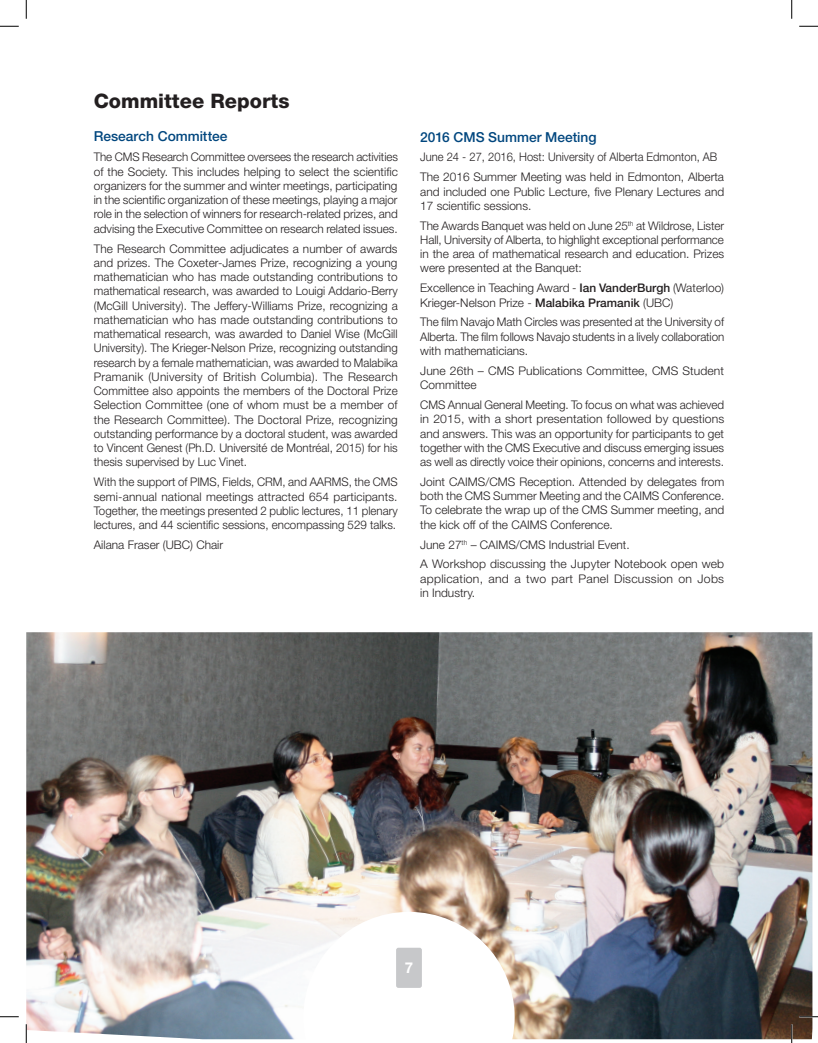
<style>
.page{position:relative;width:818px;height:1043px;background:#fff}
.page>*{position:absolute;margin:0;border:0;box-sizing:border-box;transform-origin:0 0}
.t1{font:800 20px "Helvetica Neue LT Std";color:#231f20}
.t2{font:700 15px "Helvetica Neue LT Std";color:#fff}
.t3{font:500 13.75px "Helvetica Neue LT Std";color:#00467e}
.t4{font:300 11.88px/14.2px "Helvetica Neue LT Std";color:#231f20;text-align:justify}
.t5{font:300 11.88px/19.9px "Helvetica Neue LT Std";color:#231f20;scale:.94 1}
.t6{font:300 11.88px/14.2px "Helvetica Neue LT Std";letter-spacing:.02em;color:#231f20}
.s1{font-weight:500}
</style>
<div class="page">
<img style="left:26px;top:632px;width:786px;height:407px">
<svg style="left:303px;top:911px;width:211px;height:128px"></svg>
<div style="left:396px;top:947px;width:26px;height:40px;background:#c7c8ca;border-radius:2px"></div>
<svg style="left:0;top:25px;width:19px;height:2px"></svg>
<svg style="left:799px;top:25px;width:19px;height:2px"></svg>
<svg style="left:0;top:1016px;width:19px;height:1px"></svg>
<svg style="left:799px;top:1015px;width:19px;height:2px"></svg>
<svg style="left:25px;top:0;width:2px;height:19px"></svg>
<svg style="left:25px;top:1024px;width:2px;height:18px"></svg>
<svg style="left:791px;top:0;width:1px;height:19px"></svg>
<svg style="left:790px;top:1024px;width:2px;height:18px"></svg>
<h1 class="t1" style="left:94px;top:89px;width:197px">Committee Reports</h1>
<p class="t3" style="left:94px;top:128px;width:135px">Research Committee</p>
<p class="t4" style="left:94px;top:150px;width:305px">The CMS Research Committee oversees the research activities of the Society. This includes helping to select the scientific organizers for the summer and winter meetings, participating in the scientific organization of these meetings, playing a major role in the selection of winners for research-related prizes, and advising the Executive Committee on research related issues.</p>
<p class="t4" style="left:94px;top:241px;width:305px">The Research Committee adjudicates a number of awards and prizes. The Coxeter-James Prize, recognizing a young mathematician who has made outstanding contributions to mathematical research, was awarded to Louigi Addario-Berry (McGill University). The Jeffery-Williams Prize, recognizing a mathematician who has made outstanding contributions to mathematical research, was awarded to Daniel Wise (McGill University). The Krieger-Nelson Prize, recognizing outstanding research by a female mathematician, was awarded to Malabika Pramanik (University of British Columbia). The Research Committee also appoints the members of the Doctoral Prize Selection Committee (one of whom must be a member of the Research Committee). The Doctoral Prize, recognizing outstanding performance by a doctoral student, was awarded to Vincent Genest (Ph.D. Université de Montréal, 2015) for his thesis supervised by Luc Vinet.</p>
<p class="t4" style="left:94px;top:474px;width:305px">With the support of PIMS, Fields, CRM, and AARMS, the CMS semi-annual national meetings attracted 654 participants.<br>Together, the meetings presented 2 public lectures, 11 plenary lectures, and 44 scientific sessions, encompassing 529 talks.</p>
<p class="t4" style="left:94px;top:537px;width:131px">Ailana Fraser (UBC) Chair</p>
<p class="t3" style="left:420px;top:128px;width:178px">2016 CMS Summer Meeting</p>
<p class="t5" style="left:420px;top:147px;width:325px">June 24 - 27, 2016, Host: University of Alberta Edmonton, AB<br>The 2016 Summer Meeting was held in Edmonton, Alberta</p>
<p class="t4" style="left:420px;top:184px;width:305px">and included one Public Lecture, five Plenary Lectures and<br>17 scientific sessions.</p>
<p class="t4" style="left:420px;top:218px;width:305px">The Awards Banquet was held on June 25<sup>th</sup> at Wildrose, Lister Hall, University of Alberta, to highlight exceptional performance in the area of mathematical research and education. Prizes were presented at the Banquet:</p>
<p class="t4" style="left:420px;top:281px;width:305px">Excellence in Teaching Award - <span class="s1">Ian VanderBurgh</span> (Waterloo)<br>Krieger-Nelson Prize - <span class="s1">Malabika Pramanik</span> (UBC)</p>
<p class="t4" style="left:420px;top:315px;width:305px">The film Navajo Math Circles was presented at the University of Alberta. The film follows Navajo students in a lively collaboration with mathematicians.</p>
<p class="t4" style="left:420px;top:363px;width:305px">June 26th – CMS Publications Committee, CMS Student<br>Committee</p>
<p class="t4" style="left:420px;top:397px;width:305px">CMS Annual General Meeting. To focus on what was achieved in 2015, with a short presentation followed by questions and answers. This was an opportunity for participants to get together with the CMS Executive and discuss emerging issues as well as directly voice their opinions, concerns and interests.</p>
<p class="t4" style="left:420px;top:474px;width:305px">Joint CAIMS/CMS Reception. Attended by delegates from both the CMS Summer Meeting and the CAIMS Conference.<br>To celebrate the wrap up of the CMS Summer meeting, and the kick off of the CAIMS Conference.</p>
<p class="t4" style="left:420px;top:534px;width:305px;line-height:19.9px">June 27<sup>th</sup> – CAIMS/CMS Industrial Event.<br>A Workshop discussing the Jupyter Notebook open web</p>
<p class="t6" style="left:420px;top:571px;width:305px">application, and a two part Panel Discussion on Jobs in Industry.</p>
<p class="t2" style="left:405px;top:958px;width:10px">7</p>
</div>
